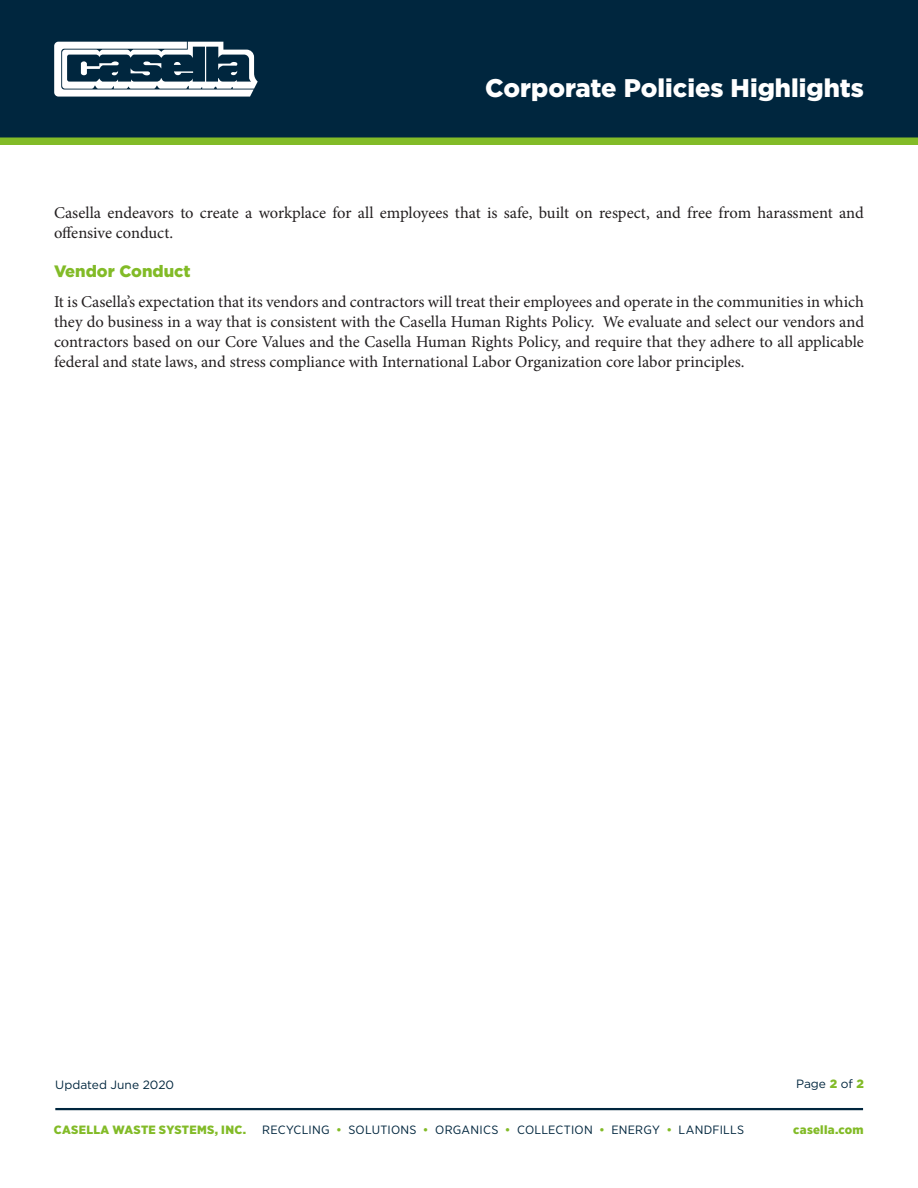
<style>
.page{position:relative;width:918px;height:1188px;background:#fff}
.page>*{position:absolute;margin:0;border:0;box-sizing:border-box;transform-origin:0 0}
.t1{font:900 25.5px "Gotham";color:#fff}
.t2{font:16.5px/19.8px "Minion Pro";letter-spacing:-.005em;color:#231f20}
.t3{font:900 16.5px "Gotham";color:#82bb27}
.t4{font:12px "Gotham Narrow";letter-spacing:.02em;color:#00263e;scale:1.07 1}
.t5{font:900 12px "Gotham Narrow";letter-spacing:.02em;color:#82bb27;scale:1.07 1}
.t6{font:12px "Gotham";color:#00263e}
.t7{font:900 12px "Gotham Narrow";letter-spacing:.02em;color:#82bb27;scale:1.08 1}
.s1{font-weight:900;color:#82bb27}
.s2{font-weight:500;color:#82bb27}
</style>
<div class="page">
<div style="left:0;top:0;width:918px;height:138px;background:#00263e"></div>
<svg style="left:54px;top:42px;width:204px;height:55px"></svg>
<div style="left:0;top:137px;width:918px;height:8px;background:#82bb27"></div>
<hr style="left:55px;top:1108px;width:808px;height:2px;background:#00263e">
<h1 class="t1" style="left:485px;top:70px;width:380px">Corporate Policies Highlights</h1>
<p class="t2" style="left:54px;top:203px;width:812px">Casella endeavors to create a workplace for all employees that is safe, built on respect, and free from harassment and offensive conduct.</p>
<p class="t3" style="left:54px;top:260px;width:138px">Vendor Conduct</p>
<p class="t2" style="left:54px;top:292px;width:812px;text-align:justify">It is Casella’s expectation that its vendors and contractors will treat their employees and operate in the communities in which they do business in a way that is consistent with the Casella Human Rights Policy. We evaluate and select our vendors and contractors based on our Core Values and the Casella Human Rights Policy, and require that they adhere to all applicable federal and state laws, and stress compliance with International Labor Organization core labor principles.</p>
<p class="t6" style="left:55px;top:1077px;width:120px">Updated June 2020</p>
<p class="t6" style="left:796px;top:1076px;width:69px">Page <span class="s1">2</span> of <span class="s1">2</span></p>
<p class="t5" style="left:54px;top:1122px;width:181px">CASELLA WASTE SYSTEMS, INC.</p>
<p class="t4" style="left:262px;top:1123px;width:452px">RECYCLING <span class="s2">•</span> SOLUTIONS <span class="s2">•</span> ORGANICS <span class="s2">•</span> COLLECTION <span class="s2">•</span> ENERGY <span class="s2">•</span> LANDFILLS</p>
<p class="t7" style="left:793px;top:1122px;width:67px">casella.com</p>
</div>
